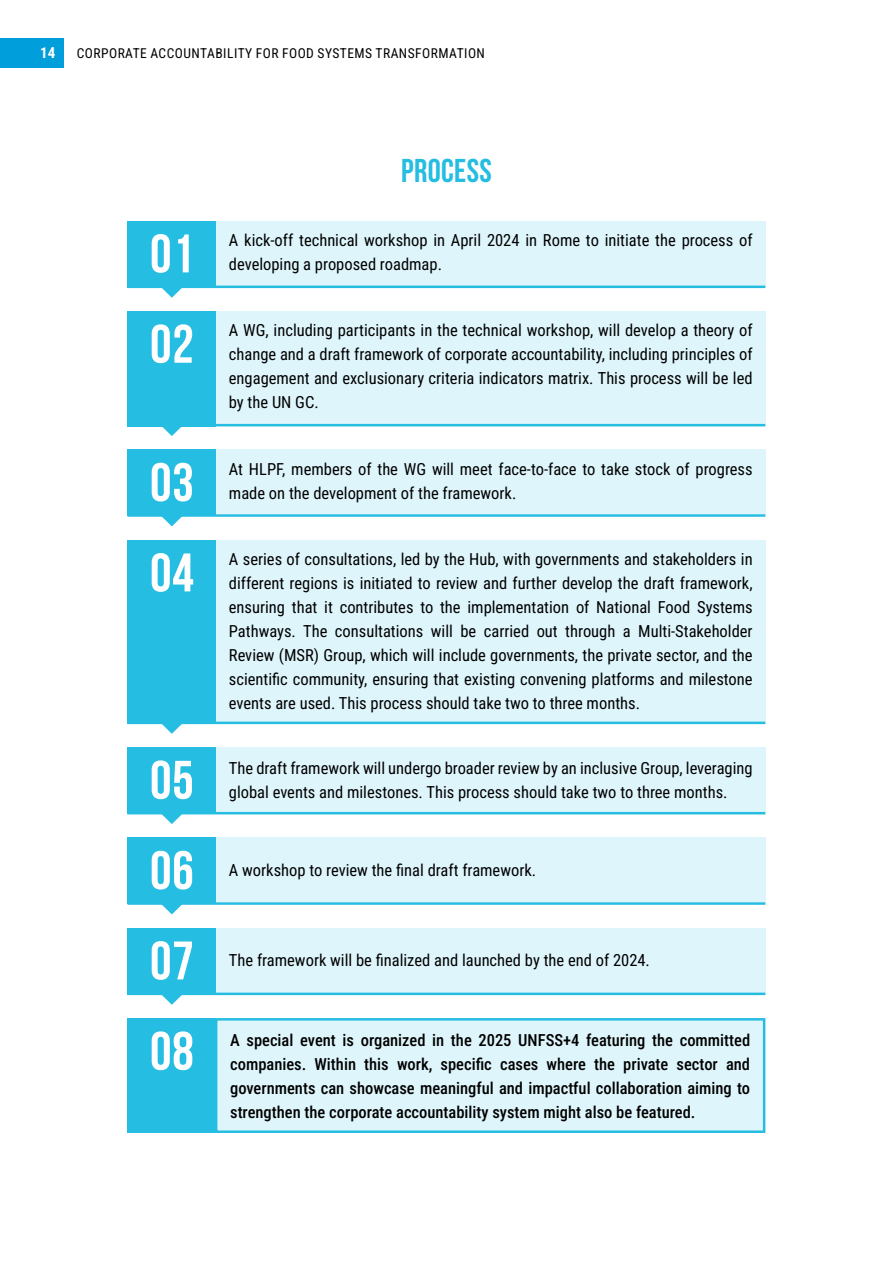
<style>
.page{position:relative;width:893px;height:1263px;background:#fff}
.page>*{position:absolute;margin:0;border:0;box-sizing:border-box;transform-origin:0 0}
.t1{font:700 54.15px "Bebas Neue";letter-spacing:.015em;color:#fff}
.t2{font:700 33px "Bebas Neue";letter-spacing:.01em;color:#26bde2}
.t3{font:16.5px/24px "Roboto Condensed";color:#000;text-align:justify}
.t4{font:500 16.5px/24px "Roboto Condensed";color:#000;text-align:justify}
.t5{font:700 15px "Roboto Condensed";color:#fff}
.t6{font:13.5px "Roboto Condensed";letter-spacing:.035em;color:#000}
</style>
<div class="page">
<div style="left:0;top:38px;width:64px;height:29px;background:#009edb"></div>
<div style="left:216px;top:311px;width:549px;height:113px;background:#def5fb"></div>
<div style="left:128px;top:311px;width:88px;height:115px;background:#26bde2"></div>
<svg style="left:127px;top:423px;width:639px;height:13px"></svg>
<div style="left:216px;top:449px;width:549px;height:65px;background:#def5fb"></div>
<div style="left:128px;top:449px;width:88px;height:67px;background:#26bde2"></div>
<svg style="left:127px;top:513px;width:639px;height:14px"></svg>
<div style="left:216px;top:540px;width:549px;height:182px;background:#def5fb"></div>
<div style="left:128px;top:540px;width:88px;height:183px;background:#26bde2"></div>
<svg style="left:127px;top:720px;width:639px;height:14px"></svg>
<div style="left:216px;top:747px;width:549px;height:65px;background:#def5fb"></div>
<div style="left:128px;top:747px;width:88px;height:67px;background:#26bde2"></div>
<svg style="left:127px;top:811px;width:639px;height:13px"></svg>
<div style="left:216px;top:837px;width:549px;height:65px;background:#def5fb"></div>
<div style="left:128px;top:837px;width:88px;height:67px;background:#26bde2"></div>
<svg style="left:127px;top:901px;width:639px;height:14px"></svg>
<div style="left:216px;top:928px;width:549px;height:64px;background:#def5fb"></div>
<div style="left:128px;top:928px;width:88px;height:67px;background:#26bde2"></div>
<svg style="left:127px;top:991px;width:639px;height:14px"></svg>
<div style="left:216px;top:221px;width:549px;height:65px;background:#def5fb"></div>
<div style="left:128px;top:221px;width:88px;height:67px;background:#26bde2"></div>
<svg style="left:127px;top:284px;width:639px;height:14px"></svg>
<div style="left:216px;top:1019px;width:548px;height:113px;background:#def5fb"></div>
<div style="left:215px;top:1018px;width:550px;height:115px;border:3px solid #26bde2"></div>
<div style="left:128px;top:1018px;width:88px;height:115px;background:#26bde2"></div>
<p class="t5" style="left:40px;top:42px;width:17px">14</p>
<p class="t6" style="left:77px;top:43px;width:410px">CORPORATE ACCOUNTABILITY FOR FOOD SYSTEMS TRANSFORMATION</p>
<h2 class="t2" style="left:401px;top:153px;width:92px">PROCESS</h2>
<h1 class="t1" style="left:150px;top:224px;width:45px">01</h1>
<p class="t3" style="left:229px;top:227px;width:525px">A kick-off technical workshop in April 2024 in Rome to initiate the process of</p>
<p class="t3" style="left:229px;top:251px;width:215px">developing a proposed roadmap.</p>
<h1 class="t1" style="left:150px;top:314px;width:45px">02</h1>
<p class="t3" style="left:229px;top:318px;width:525px">A WG, including participants in the technical workshop, will develop a theory of change and a draft framework of corporate accountability, including principles of engagement and exclusionary criteria indicators matrix. This process will be led by the UN GC.</p>
<h1 class="t1" style="left:150px;top:453px;width:45px">03</h1>
<p class="t3" style="left:229px;top:456px;width:525px">At HLPF, members of the WG will meet face-to-face to take stock of progress</p>
<p class="t3" style="left:229px;top:480px;width:289px">made on the development of the framework.</p>
<h1 class="t1" style="left:150px;top:543px;width:45px">04</h1>
<p class="t3" style="left:229px;top:546px;width:525px">A series of consultations, led by the Hub, with governments and stakeholders in different regions is initiated to review and further develop the draft framework, ensuring that it contributes to the implementation of National Food Systems Pathways. The consultations will be carried out through a Multi-Stakeholder Review (MSR) Group, which will include governments, the private sector, and the scientific community, ensuring that existing convening platforms and milestone events are used. This process should take two to three months.</p>
<h1 class="t1" style="left:150px;top:750px;width:45px">05</h1>
<p class="t3" style="left:229px;top:755px;width:525px">The draft framework will undergo broader review by an inclusive Group, leveraging</p>
<p class="t3" style="left:229px;top:779px;width:500px">global events and milestones. This process should take two to three months.</p>
<h1 class="t1" style="left:150px;top:841px;width:45px">06</h1>
<p class="t3" style="left:229px;top:857px;width:309px">A workshop to review the final draft framework.</p>
<h1 class="t1" style="left:150px;top:931px;width:45px">07</h1>
<p class="t3" style="left:229px;top:948px;width:423px">The framework will be finalized and launched by the end of 2024.</p>
<h1 class="t1" style="left:150px;top:1021px;width:45px">08</h1>
<p class="t4" style="left:230px;top:1027px;width:521px">A special event is organized in the 2025 UNFSS+4 featuring the committed companies. Within this work, specific cases where the private sector and governments can showcase meaningful and impactful collaboration aiming to strengthen the corporate accountability system might also be featured.</p>
</div>
